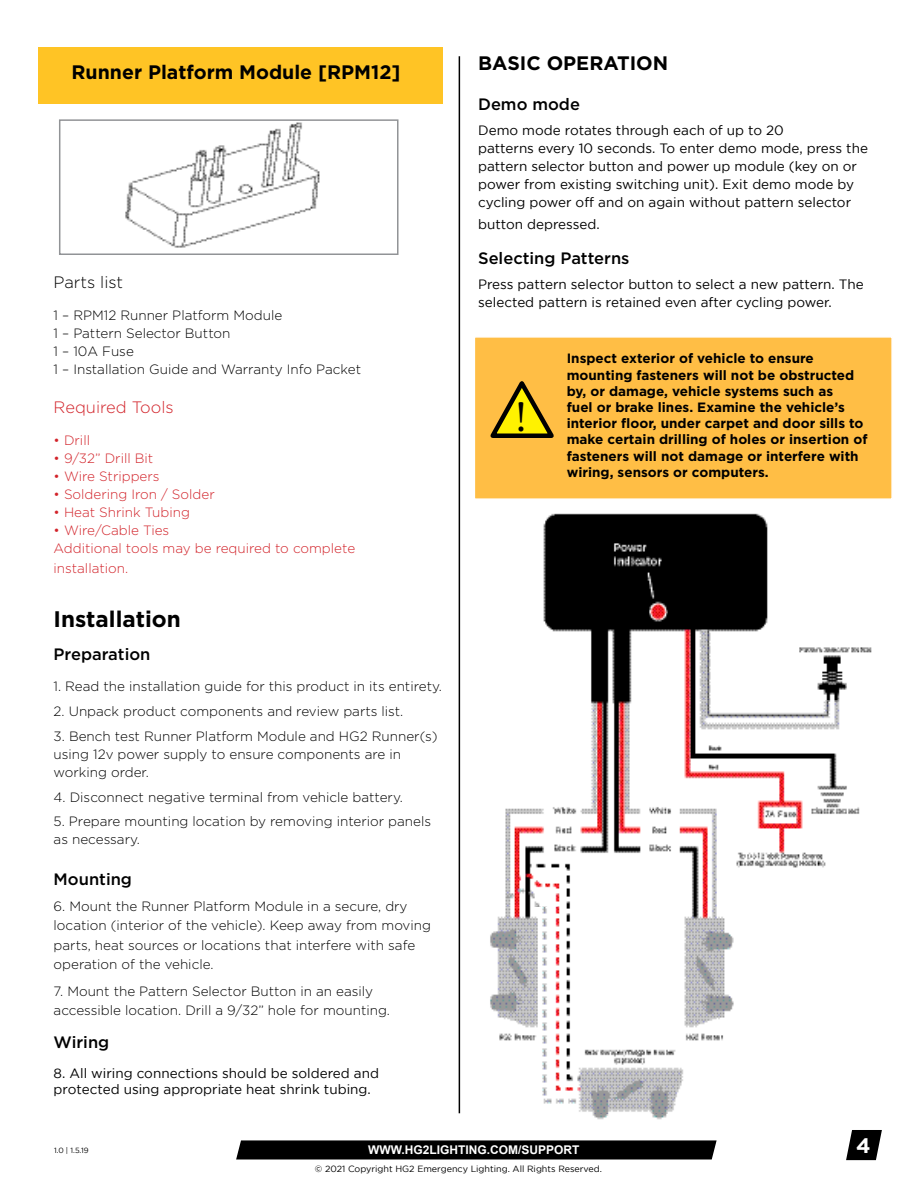
<style>
.page{position:relative;width:918px;height:1188px;background:#fff}
.page>*{position:absolute;margin:0;border:0;box-sizing:border-box;transform-origin:0 0}
.t1{font:43.5px "Minion Pro";color:#000}
.t2{font:700 22.5px "Gotham";color:#000}
.t3{font:700 21px "Gotham";color:#fff}
.t4{font:700 19.5px "Gotham";color:#000}
.t5{font:500 16.5px "Gotham";color:#000}
.t6{font:300 16.5px "Gotham";color:#d2232a}
.t7{font:300 16.5px "Gotham";color:#000}
.t8{font:300 13.5px/18px "Gotham";color:#000}
.t9{font:13.5px/18px "Gotham";color:#000}
.t10{font:700 13.5px/16.2px "Gotham";color:#000}
.t11{font:300 13.5px/18px "Gotham";color:#d2232a}
.t12{font:700 12px "Arial";color:#fff}
.t13{font:9px "Gotham";color:#000}
.t14{font:7.5px "Gotham";color:#000}
</style>
<div class="page">
<div style="left:39px;top:47px;width:404px;height:56px;background:#ffc425"></div>
<img style="left:125px;top:122px;width:195px;height:126px">
<div style="left:474px;top:336px;width:419px;height:164px;background:#ffbe45;border:2px solid #fff"></div>
<img style="left:490px;top:513px;width:382px;height:607px">
<hr style="left:459px;top:56px;width:1px;height:1057px;background:#000">
<svg style="left:846px;top:1130px;width:36px;height:30px"></svg>
<svg style="left:236px;top:1140px;width:481px;height:20px;background:#0e0e0e"></svg>
<svg style="left:490px;top:381px;width:64px;height:57px"></svg>
<div style="left:59px;top:119px;width:340px;height:136px;border:2px solid #919396"></div>
<h3 class="t4" style="left:72px;top:60px;width:331px">Runner Platform Module [RPM12]</h3>
<p class="t7" style="left:54px;top:272px;width:71px">Parts list</p>
<p class="t8" style="left:54px;top:306px;width:309px">1 – RPM12 Runner Platform Module<br>1 – Pattern Selector Button<br>1 – 10A Fuse<br>1 – Installation Guide and Warranty Info Packet</p>
<p class="t6" style="left:54px;top:397px;width:122px">Required Tools</p>
<p class="t11" style="left:54px;top:431px;width:38px">• Drill</p>
<p class="t11" style="left:54px;top:449px;width:101px">• 9/32” Drill Bit</p>
<p class="t11" style="left:54px;top:467px;width:107px">• Wire Strippers</p>
<p class="t11" style="left:54px;top:485px;width:163px">• Soldering Iron / Solder</p>
<p class="t11" style="left:54px;top:503px;width:138px">• Heat Shrink Tubing</p>
<p class="t11" style="left:54px;top:521px;width:303px">• Wire/Cable Ties<br>Additional tools may be required to complete</p>
<p class="t11" style="left:54px;top:559px;width:76px">installation.</p>
<h2 class="t2" style="left:54px;top:604px;width:129px">Installation</h2>
<p class="t5" style="left:54px;top:643px;width:98px">Preparation</p>
<p class="t8" style="left:54px;top:677px;width:390px">1. Read the installation guide for this product in its entirety.</p>
<p class="t8" style="left:54px;top:702px;width:351px">2. Unpack product components and review parts list.</p>
<p class="t8" style="left:54px;top:727px;width:385px">3. Bench test Runner Platform Module and HG2 Runner(s) using 12v power supply to ensure components are in working order.</p>
<p class="t8" style="left:54px;top:788px;width:351px">4. Disconnect negative terminal from vehicle battery.</p>
<p class="t8" style="left:54px;top:812px;width:379px">5. Prepare mounting location by removing interior panels as necessary.</p>
<p class="t5" style="left:54px;top:868px;width:80px">Mounting</p>
<p class="t8" style="left:54px;top:896px;width:379px;line-height:19.5px">6. Mount the Runner Platform Module in a secure, dry location (interior of the vehicle). Keep away from moving parts, heat sources or locations that interfere with safe operation of the vehicle.</p>
<p class="t8" style="left:54px;top:981px;width:338px;line-height:19.5px">7. Mount the Pattern Selector Button in an easily accessible location. Drill a 9/32” hole for mounting.</p>
<p class="t5" style="left:54px;top:1032px;width:57px">Wiring</p>
<p class="t9" style="left:54px;top:1065px;width:327px;line-height:16.2px">8. All wiring connections should be soldered and protected using appropriate heat shrink tubing.</p>
<h3 class="t4" style="left:478px;top:51px;width:192px">BASIC OPERATION</h3>
<p class="t5" style="left:478px;top:94px;width:103px">Demo mode</p>
<p class="t9" style="left:478px;top:121px;width:391px">Demo mode rotates through each of up to 20<br>patterns every 10 seconds. To enter demo mode, press the pattern selector button and power up module (key on or power from existing switching unit). Exit demo mode by cycling power off and on again without pattern selector</p>
<p class="t9" style="left:478px;top:215px;width:123px">button depressed.</p>
<p class="t5" style="left:478px;top:247px;width:153px">Selecting Patterns</p>
<p class="t9" style="left:478px;top:275px;width:387px">Press pattern selector button to select a new pattern. The selected pattern is retained even after cycling power.</p>
<h1 class="t1" style="left:515px;top:388px;width:14px">!</h1>
<p class="t10" style="left:567px;top:350px;width:302px">Inspect exterior of vehicle to ensure mounting fasteners will not be obstructed by, or damage, vehicle systems such as<br>fuel or brake lines. Examine the vehicle’s interior floor, under carpet and door sills to make certain drilling of holes or insertion of fasteners will not damage or interfere with wiring, sensors or computers.</p>
<p class="t14" style="left:54px;top:1146px;width:36px">1.0 | 1.5.19</p>
<p class="t12" style="left:368px;top:1142px;width:213px">WWW.HG2LIGHTING.COM/SUPPORT</p>
<h3 class="t3" style="left:856px;top:1132px;width:16px">4</h3>
<p class="t13" style="left:315px;top:1164px;width:289px">© 2021 Copyright HG2 Emergency Lighting. All Rights Reserved.</p>
</div>
